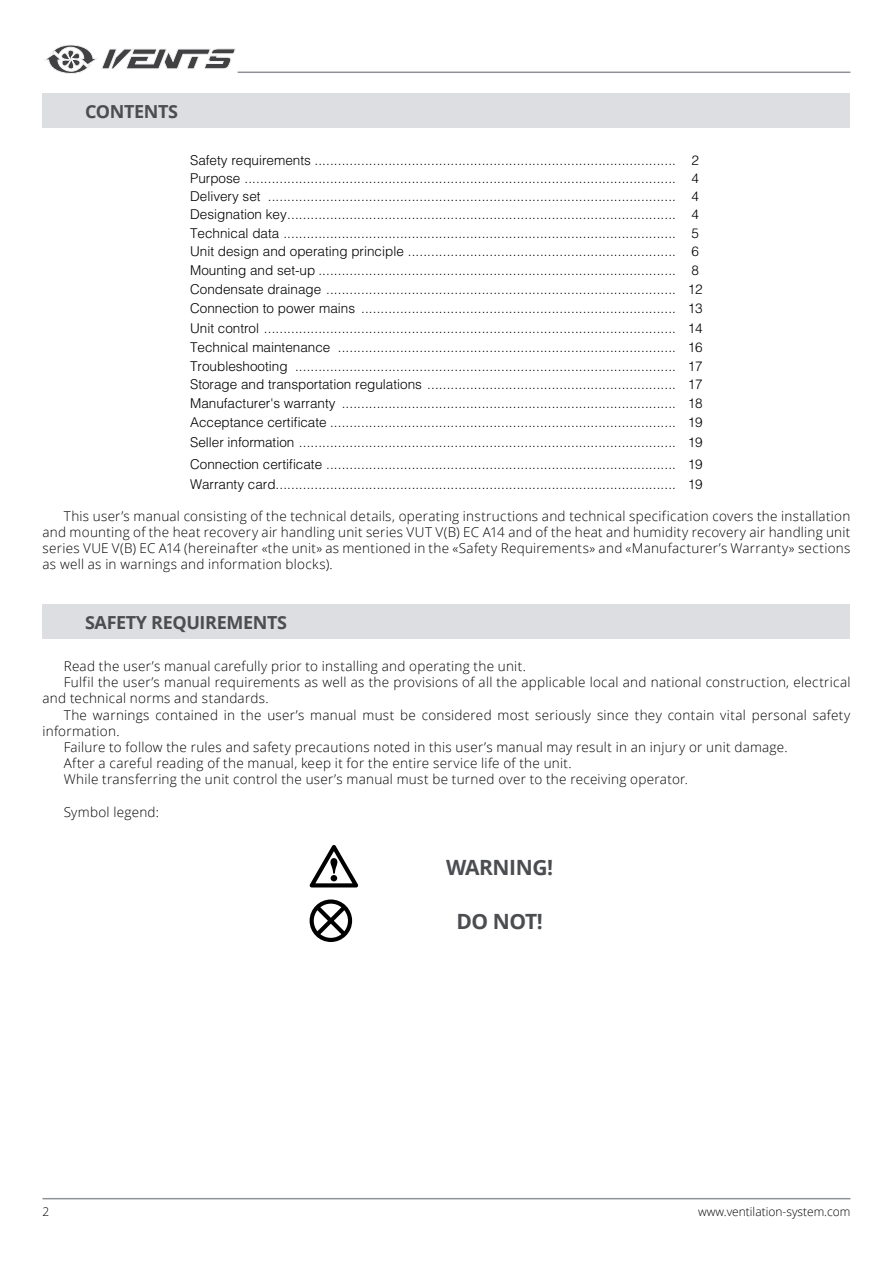
<style>
.page{position:relative;width:893px;height:1263px;background:#fff}
.page>*{position:absolute;margin:0;border:0;box-sizing:border-box;transform-origin:0 0}
.Заггг{font:700 21px "Open Sans";letter-spacing:-.02em;color:#4b4d50}
.t1{font:700 18px "Open Sans";letter-spacing:-.02em;color:#4b4d50}
.Основной_текст{font:300 13.5px "Helvetica";color:#000}
.t2{font:300 13.5px/16.2px "Open Sans";letter-spacing:.02em;color:#000}
.t3{font:300 12px "Open Sans";color:#000}
</style>
<div class="page">
<hr style="left:43px;top:1198px;width:807px;height:1px;background:#8e9196">
<hr style="left:238px;top:72px;width:612px;height:1px;background:#8e9196">
<svg style="left:44px;top:45px;width:192px;height:29px"></svg>
<div style="left:43px;top:94px;width:807px;height:34px;background:#dcdee1"></div>
<div style="left:43px;top:604px;width:807px;height:34px;background:#dcdee1"></div>
<svg style="left:310px;top:845px;width:48px;height:42px"></svg>
<svg style="left:310px;top:899px;width:42px;height:43px"></svg>
<p class="t1" style="left:85px;top:99px;width:95px">CONTENTS</p>
<p class="Основной_текст" style="left:190px;top:148px;width:487px">Safety requirements .............................................................................................</p>
<p class="Основной_текст" style="left:691px;top:148px;width:9px">2</p>
<p class="Основной_текст" style="left:190px;top:166px;width:487px">Purpose ...............................................................................................................</p>
<p class="Основной_текст" style="left:691px;top:166px;width:9px">4</p>
<p class="Основной_текст" style="left:190px;top:185px;width:487px">Delivery set .........................................................................................................</p>
<p class="Основной_текст" style="left:691px;top:185px;width:9px">4</p>
<p class="Основной_текст" style="left:190px;top:203px;width:487px">Designation key....................................................................................................</p>
<p class="Основной_текст" style="left:691px;top:203px;width:9px">4</p>
<p class="Основной_текст" style="left:190px;top:221px;width:487px">Technical data .....................................................................................................</p>
<p class="Основной_текст" style="left:691px;top:221px;width:9px">5</p>
<p class="Основной_текст" style="left:190px;top:240px;width:487px">Unit design and operating principle .....................................................................</p>
<p class="Основной_текст" style="left:691px;top:240px;width:9px">6</p>
<p class="Основной_текст" style="left:190px;top:258px;width:487px">Mounting and set-up ............................................................................................</p>
<p class="Основной_текст" style="left:691px;top:258px;width:9px">8</p>
<p class="Основной_текст" style="left:190px;top:277px;width:487px">Condensate drainage ..........................................................................................</p>
<p class="Основной_текст" style="left:688px;top:277px;width:17px">12</p>
<p class="Основной_текст" style="left:190px;top:297px;width:487px">Connection to power mains .................................................................................</p>
<p class="Основной_текст" style="left:688px;top:297px;width:17px">13</p>
<p class="Основной_текст" style="left:190px;top:317px;width:487px">Unit control ..........................................................................................................</p>
<p class="Основной_текст" style="left:688px;top:317px;width:17px">14</p>
<p class="Основной_текст" style="left:190px;top:336px;width:487px">Technical maintenance .......................................................................................</p>
<p class="Основной_текст" style="left:688px;top:336px;width:17px">16</p>
<p class="Основной_текст" style="left:190px;top:355px;width:487px">Troubleshooting ..................................................................................................</p>
<p class="Основной_текст" style="left:688px;top:355px;width:17px">17</p>
<p class="Основной_текст" style="left:190px;top:373px;width:487px">Storage and transportation regulations ................................................................</p>
<p class="Основной_текст" style="left:688px;top:373px;width:17px">17</p>
<p class="Основной_текст" style="left:190px;top:391px;width:487px">Manufacturer's warranty ......................................................................................</p>
<p class="Основной_текст" style="left:688px;top:391px;width:17px">18</p>
<p class="Основной_текст" style="left:190px;top:410px;width:487px">Acceptance certificate .........................................................................................</p>
<p class="Основной_текст" style="left:688px;top:410px;width:17px">19</p>
<p class="Основной_текст" style="left:190px;top:431px;width:487px">Seller information .................................................................................................</p>
<p class="Основной_текст" style="left:688px;top:431px;width:17px">19</p>
<p class="Основной_текст" style="left:190px;top:453px;width:487px">Connection certificate ..........................................................................................</p>
<p class="Основной_текст" style="left:688px;top:453px;width:17px">19</p>
<p class="Основной_текст" style="left:190px;top:473px;width:487px">Warranty card.......................................................................................................</p>
<p class="Основной_текст" style="left:688px;top:473px;width:17px">19</p>
<p class="t2" style="left:43px;top:507px;width:809px;text-align:justify;text-indent:21px">This user’s manual consisting of the technical details, operating instructions and technical specification covers the installation and mounting of the heat recovery air handling unit series VUT V(B) EC A14 and of the heat and humidity recovery air handling unit series VUE V(B) EC A14 (hereinafter «the unit» as mentioned in the «Safety Requirements» and «Manufacturer’s Warranty» sections as well as in warnings and information blocks).</p>
<p class="t1" style="left:85px;top:609px;width:203px">SAFETY REQUIREMENTS</p>
<p class="t2" style="left:64px;top:658px;width:464px">Read the user’s manual carefully prior to installing and operating the unit.</p>
<p class="t2" style="left:43px;top:674px;width:809px;text-indent:21px">Fulfil the user’s manual requirements as well as the provisions of all the applicable local and national construction, electrical and technical norms and standards.</p>
<p class="t2" style="left:43px;top:706px;width:809px;text-indent:21px">The warnings contained in the user’s manual must be considered most seriously since they contain vital personal safety information.</p>
<p class="t2" style="left:64px;top:739px;width:725px">Failure to follow the rules and safety precautions noted in this user’s manual may result in an injury or unit damage.</p>
<p class="t2" style="left:64px;top:755px;width:509px">After a careful reading of the manual, keep it for the entire service life of the unit.</p>
<p class="t2" style="left:64px;top:771px;width:626px">While transferring the unit control the user’s manual must be turned over to the receiving operator.</p>
<p class="t2" style="left:64px;top:803px;width:97px">Symbol legend:</p>
<p class="Заггг" style="left:446px;top:852px;width:109px">WARNING!</p>
<p class="Заггг" style="left:456px;top:907px;width:88px">DO NOT!</p>
<p class="t3" style="left:43px;top:1203px;width:8px">2</p>
<p class="t3" style="left:698px;top:1203px;width:154px">www.ventilation-system.com</p>
</div>
